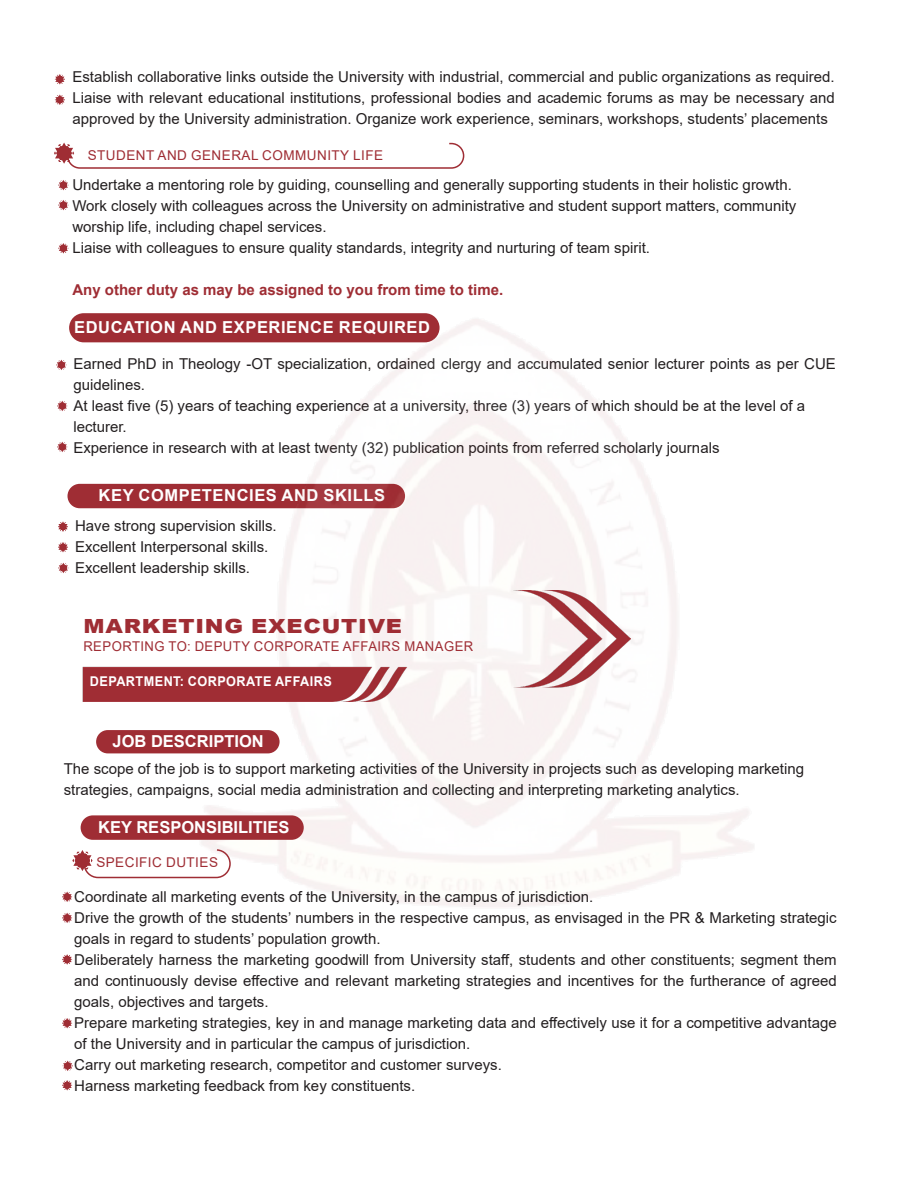
<style>
.page{position:relative;width:918px;height:1188px;background:#fff}
.page>*{position:absolute;margin:0;border:0;box-sizing:border-box;transform-origin:0 0}
.t1{font:900 19.5px "Arial";letter-spacing:.035em;color:#9f2d34;scale:1.15 1}
.t2{font:700 16.5px "Arial";letter-spacing:.035em;color:#fff}
.t3{font:700 16.5px "Arial";color:#fff}
.t4{font:15px/21px "Arial";color:#231f20}
.t5{font:700 15px "Arial";color:#9f2d34}
.t6{font:13.5px "Arial";letter-spacing:.035em;color:#9f2d34}
.t7{font:700 13.5px "Arial";letter-spacing:.035em;color:#fff;scale:.94 1}
</style>
<div class="page">
<div style="left:96px;top:730px;width:184px;height:23px;background:#9f2d34;border-radius:12px"></div>
<div style="left:69px;top:313px;width:371px;height:29px;background:#9f2d34;border-radius:15px"></div>
<svg style="left:54px;top:142px;width:411px;height:27px"></svg>
<svg style="left:55px;top:74px;width:10px;height:11px"></svg>
<svg style="left:58px;top:180px;width:10px;height:10px"></svg>
<svg style="left:55px;top:94px;width:10px;height:11px"></svg>
<svg style="left:58px;top:200px;width:10px;height:10px"></svg>
<svg style="left:58px;top:243px;width:10px;height:11px"></svg>
<svg style="left:56px;top:360px;width:10px;height:10px"></svg>
<svg style="left:57px;top:401px;width:10px;height:10px"></svg>
<svg style="left:57px;top:442px;width:10px;height:10px"></svg>
<div style="left:67px;top:484px;width:338px;height:24px;background:#9f2d34;border-radius:12px"></div>
<svg style="left:58px;top:521px;width:10px;height:11px"></svg>
<svg style="left:58px;top:542px;width:10px;height:10px"></svg>
<svg style="left:58px;top:563px;width:10px;height:10px"></svg>
<img style="left:199px;top:313px;width:555px;height:594px">
<img style="left:82px;top:591px;width:548px;height:111px">
<div style="left:81px;top:815px;width:223px;height:25px;background:#9f2d34;border-radius:12px"></div>
<svg style="left:72px;top:848px;width:160px;height:31px"></svg>
<svg style="left:62px;top:892px;width:10px;height:10px"></svg>
<svg style="left:62px;top:913px;width:10px;height:10px"></svg>
<svg style="left:62px;top:954px;width:10px;height:11px"></svg>
<svg style="left:62px;top:1018px;width:10px;height:10px"></svg>
<svg style="left:63px;top:1061px;width:10px;height:10px"></svg>
<svg style="left:62px;top:1080px;width:10px;height:11px"></svg>
<p class="t4" style="left:72px;top:66px;width:764px;text-align:justify">Establish collaborative links outside the University with industrial, commercial and public organizations as required.<br>Liaise with relevant educational institutions, professional bodies and academic forums as may be necessary and approved by the University administration. Organize work experience, seminars, workshops, students’ placements</p>
<p class="t6" style="left:88px;top:146px;width:297px">STUDENT AND GENERAL COMMUNITY LIFE</p>
<p class="t4" style="left:72px;top:174px;width:721px">Undertake a mentoring role by guiding, counselling and generally supporting students in their holistic growth.</p>
<p class="t4" style="left:72px;top:195px;width:726px">Work closely with colleagues across the University on administrative and student support matters, community</p>
<p class="t4" style="left:72px;top:216px;width:256px">worship life, including chapel services.</p>
<p class="t4" style="left:72px;top:237px;width:579px">Liaise with colleagues to ensure quality standards, integrity and nurturing of team spirit.</p>
<p class="t5" style="left:72px;top:279px;width:432px">Any other duty as may be assigned to you from time to time.</p>
<p class="t2" style="left:74px;top:316px;width:357px">EDUCATION AND EXPERIENCE REQUIRED</p>
<p class="t4" style="left:73px;top:353px;width:764px">Earned PhD in Theology -OT specialization, ordained clergy and accumulated senior lecturer points as per CUE guidelines.</p>
<p class="t4" style="left:73px;top:395px;width:733px">At least five (5) years of teaching experience at a university, three (3) years of which should be at the level of a</p>
<p class="t4" style="left:73px;top:416px;width:55px">lecturer.</p>
<p class="t4" style="left:73px;top:437px;width:648px">Experience in research with at least twenty (32) publication points from referred scholarly journals</p>
<p class="t2" style="left:99px;top:484px;width:288px">KEY COMPETENCIES AND SKILLS</p>
<p class="t4" style="left:75px;top:515px;width:203px">Have strong supervision skills.</p>
<p class="t4" style="left:75px;top:536px;width:195px">Excellent Interpersonal skills.</p>
<p class="t4" style="left:75px;top:557px;width:177px">Excellent leadership skills.</p>
<p class="t1" style="left:84px;top:612px;width:278px">MARKETING EXECUTIVE</p>
<p class="t6" style="left:83px;top:637px;width:391px">REPORTING TO: DEPUTY CORPORATE AFFAIRS MANAGER</p>
<p class="t7" style="left:90px;top:672px;width:259px">DEPARTMENT: CORPORATE AFFAIRS</p>
<p class="t3" style="left:113px;top:730px;width:153px">JOB DESCRIPTION</p>
<p class="t4" style="left:64px;top:759px;width:742px">The scope of the job is to support marketing activities of the University in projects such as developing marketing</p>
<p class="t4" style="left:64px;top:780px;width:678px">strategies, campaigns, social media administration and collecting and interpreting marketing analytics.</p>
<p class="t3" style="left:98px;top:815px;width:193px">KEY RESPONSIBILITIES</p>
<p class="t6" style="left:96px;top:853px;width:123px">SPECIFIC DUTIES</p>
<p class="t4" style="left:74px;top:886px;width:521px">Coordinate all marketing events of the University, in the campus of jurisdiction.</p>
<p class="t4" style="left:74px;top:907px;width:764px">Drive the growth of the students’ numbers in the respective campus, as envisaged in the PR &amp; Marketing strategic goals in regard to students’ population growth.</p>
<p class="t4" style="left:74px;top:949px;width:764px;text-align:justify">Deliberately harness the marketing goodwill from University staff, students and other constituents; segment them and continuously devise effective and relevant marketing strategies and incentives for the furtherance of agreed goals, objectives and targets.</p>
<p class="t4" style="left:74px;top:1012px;width:764px">Prepare marketing strategies, key in and manage marketing data and effectively use it for a competitive advantage of the University and in particular the campus of jurisdiction.</p>
<p class="t4" style="left:74px;top:1054px;width:429px">Carry out marketing research, competitor and customer surveys.</p>
<p class="t4" style="left:74px;top:1075px;width:342px">Harness marketing feedback from key constituents.</p>
</div>
